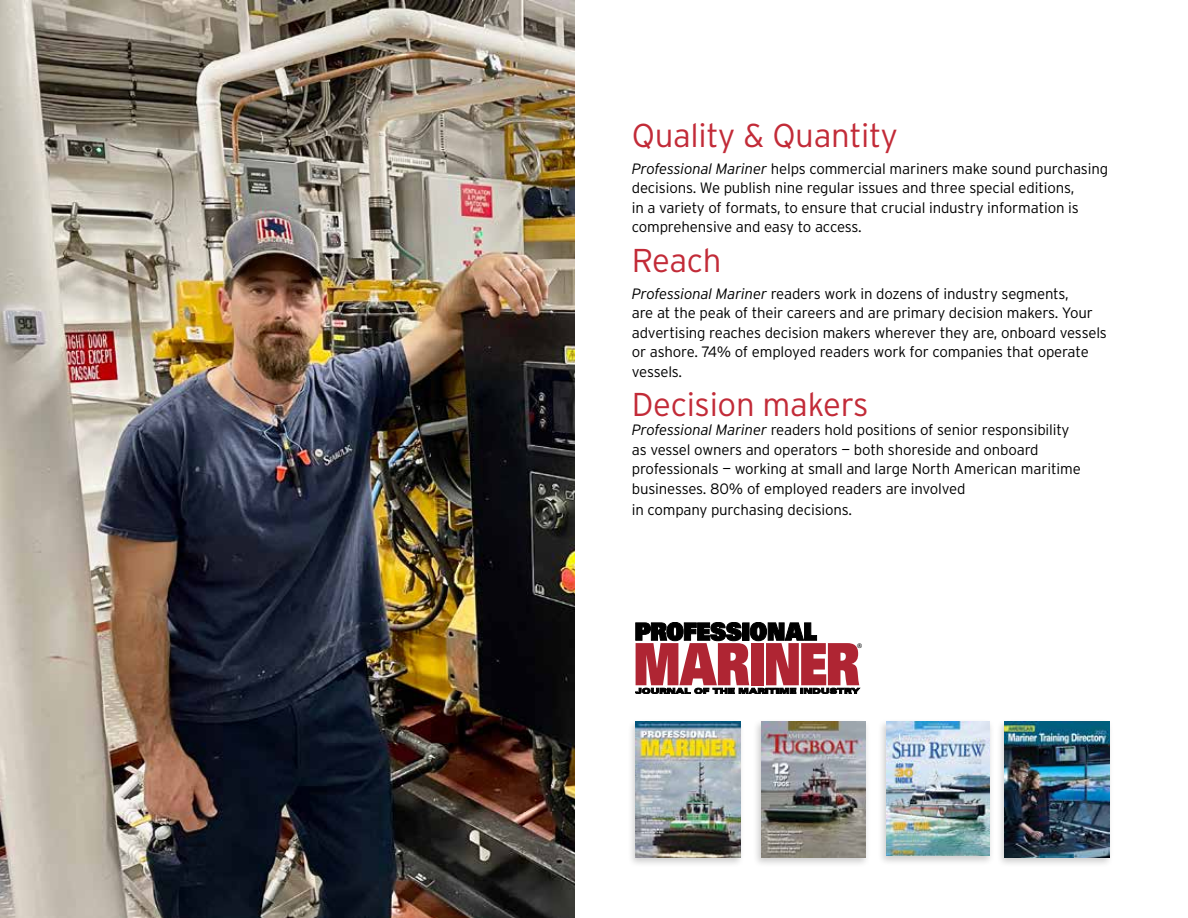
<style>
.page{position:relative;width:1188px;height:918px;background:#fff}
.page>*{position:absolute;margin:0;border:0;box-sizing:border-box;transform-origin:0 0}
.t1{font:300 33px "Interstate";letter-spacing:-.01em;color:#c22b38}
.t2{font:300 15px/19.5px "Interstate";letter-spacing:-.01em;color:#000}
.t3{font:700 6.3px "Univers";color:#000}
.s1{font-style:italic}
</style>
<div class="page">
<svg style="left:635px;top:622px;width:226px;height:72px"></svg>
<div style="left:878px;top:718px;width:117px;height:148px;background:#000;opacity:.2"></div>
<img style="left:886px;top:721px;width:104px;height:135px">
<div style="left:996px;top:718px;width:118px;height:149px;background:#000;opacity:.2"></div>
<img style="left:1005px;top:721px;width:104px;height:136px">
<div style="left:627px;top:718px;width:118px;height:149px;background:#000;opacity:.2"></div>
<img style="left:636px;top:721px;width:104px;height:136px">
<div style="left:753px;top:718px;width:117px;height:149px;background:#000;opacity:.2"></div>
<img style="left:761px;top:721px;width:105px;height:136px">
<img style="left:0;top:0;width:575px;height:918px">
<h1 class="t1" style="left:632px;top:117px;width:268px">Quality &amp; Quantity</h1>
<p class="t2" style="left:632px;top:159px;width:478px"><span class="s1">Professional Mariner</span> helps commercial mariners make sound purchasing decisions. We publish nine regular issues and three special editions,<br>in a variety of formats, to ensure that crucial industry information is comprehensive and easy to access.</p>
<h1 class="t1" style="left:632px;top:242px;width:91px">Reach</h1>
<p class="t2" style="left:632px;top:284px;width:477px"><span class="s1">Professional Mariner</span> readers work in dozens of industry segments,<br>are at the peak of their careers and are primary decision makers. Your advertising reaches decision makers wherever they are, onboard vessels or ashore. 74% of employed readers work for companies that operate vessels.</p>
<h1 class="t1" style="left:632px;top:386px;width:238px">Decision makers</h1>
<p class="t2" style="left:632px;top:420px;width:450px"><span class="s1">Professional Mariner</span> readers hold positions of senior responsibility as vessel owners and operators — both shoreside and onboard professionals — working at small and large North American maritime businesses. 80% of employed readers are involved</p>
<p class="t2" style="left:632px;top:500px;width:222px">in company purchasing decisions.</p>
<p class="t3" style="left:857px;top:642px;width:7px">®</p>
</div>
